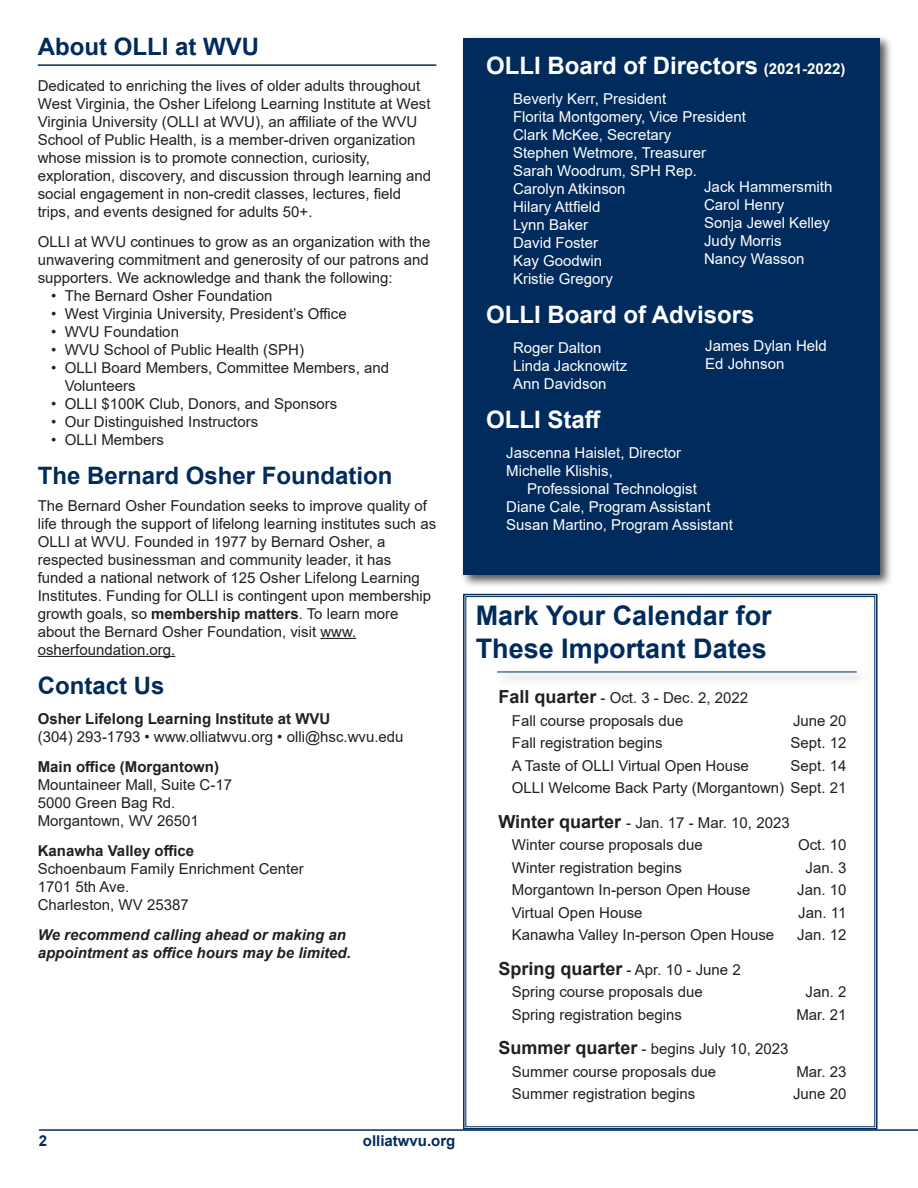
<style>
.page{position:relative;width:918px;height:1188px;background:#fff}
.page>*{position:absolute;margin:0;border:0;box-sizing:border-box;transform-origin:0 0}
.Heading_1{font:700 27px "Arial";color:#002b5c}
.Heading_1-2{font:700 24px "Arial";color:#fff}
.Paragraph_Style_1{font:700 24px "Arial";color:#002b5c}
.Heading_1-3{font:700 24px "Arial";color:#002b5c}
.Heading_1-4{font:700 18px "Arial";color:#231f20}
.Paragraph_Style_1-2{font:15px/18px "Arial";color:#231f20}
.Heading_1-5{font:15px "Arial";color:#231f20}
.t1{font:15px "Arial";color:#fff}
.t2{font:700 15px "Arial";color:#231f20}
.t3{font:italic 700 15px "Arial";color:#231f20}
.t4{font:700 15px "Arial";color:#002b5c}
.s1{font-weight:700}
.s2{font-size:15px}
.s3{font-weight:700;font-size:18px}
.s4{font-weight:400;font-size:15px}
</style>
<div class="page">
<hr style="left:39px;top:1129px;width:879px;height:2px;background:#002b5c">
<hr style="left:320px;top:638px;width:36px;height:1px;background:#231f20">
<hr style="left:38px;top:656px;width:137px;height:1px;background:#231f20">
<hr style="left:38px;top:64px;width:398px;height:2px;background:#002b5c">
<div style="left:460px;top:34px;width:433px;height:554px;background:#231f20;opacity:.75"></div>
<div style="left:463px;top:38px;width:417px;height:537px;background:#002b5c"></div>
<svg style="left:462px;top:593px;width:416px;height:537px"></svg>
<div style="left:495px;top:668px;width:373px;height:17px;background:#231f20;opacity:.75"></div>
<hr style="left:497px;top:672px;width:360px;height:1px;background:#002b5c">
<p class="Heading_1-3" style="left:38px;top:30px;width:223px">About OLLI at WVU</p>
<p class="Paragraph_Style_1-2" style="left:38px;top:76px;width:395px">Dedicated to enriching the lives of older adults throughout West Virginia, the Osher Lifelong Learning Institute at West Virginia University (OLLI at WVU), an affiliate of the WVU School of Public Health, is a member-driven organization whose mission is to promote connection, curiosity, exploration, discovery, and discussion through learning and social engagement in non-credit classes, lectures, field trips, and events designed for adults 50+.</p>
<p class="Paragraph_Style_1-2" style="left:38px;top:232px;width:394px;text-align:justify">OLLI at WVU continues to grow as an organization with the unwavering commitment and generosity of our patrons and supporters. We acknowledge and thank the following:</p>
<p class="Paragraph_Style_1-2" style="left:51px;top:286px;width:223px">• The Bernard Osher Foundation</p>
<p class="Paragraph_Style_1-2" style="left:51px;top:304px;width:297px">• West Virginia University, President’s Office</p>
<p class="Paragraph_Style_1-2" style="left:51px;top:322px;width:129px">• WVU Foundation</p>
<p class="Paragraph_Style_1-2" style="left:51px;top:340px;width:254px">• WVU School of Public Health (SPH)</p>
<p class="Paragraph_Style_1-2" style="left:65px;top:358px;width:326px;text-indent:-14px">• OLLI Board Members, Committee Members, and<br>Volunteers</p>
<p class="Paragraph_Style_1-2" style="left:51px;top:394px;width:288px">• OLLI $100K Club, Donors, and Sponsors</p>
<p class="Paragraph_Style_1-2" style="left:51px;top:412px;width:208px">• Our Distinguished Instructors</p>
<p class="Paragraph_Style_1-2" style="left:51px;top:430px;width:114px">• OLLI Members</p>
<p class="Paragraph_Style_1" style="left:38px;top:458px;width:356px">The Bernard Osher Foundation</p>
<p class="Paragraph_Style_1-2" style="left:38px;top:496px;width:400px">The Bernard Osher Foundation seeks to improve quality of life through the support of lifelong learning institutes such as OLLI at WVU. Founded in 1977 by Bernard Osher, a respected businessman and community leader, it has funded a national network of 125 Osher Lifelong Learning Institutes. Funding for OLLI is contingent upon membership growth goals, so <span class="s1">membership matters</span>. To learn more about the Bernard Osher Foundation, visit www. osherfoundation.org.</p>
<p class="Heading_1-3" style="left:38px;top:668px;width:128px">Contact Us</p>
<p class="t2" style="left:38px;top:708px;width:294px">Osher Lifelong Learning Institute at WVU</p>
<p class="Paragraph_Style_1-2" style="left:38px;top:727px;width:367px">(304) 293-1793 • www.olliatwvu.org • olli@hsc.wvu.edu</p>
<p class="t2" style="left:38px;top:756px;width:183px">Main office (Morgantown)</p>
<p class="Paragraph_Style_1-2" style="left:38px;top:775px;width:196px">Mountaineer Mall, Suite C-17</p>
<p class="Paragraph_Style_1-2" style="left:38px;top:793px;width:139px">5000 Green Bag Rd.</p>
<p class="Paragraph_Style_1-2" style="left:38px;top:811px;width:162px">Morgantown, WV 26501</p>
<p class="t2" style="left:38px;top:840px;width:158px">Kanawha Valley office</p>
<p class="Paragraph_Style_1-2" style="left:38px;top:859px;width:267px">Schoenbaum Family Enrichment Center</p>
<p class="Paragraph_Style_1-2" style="left:38px;top:877px;width:93px">1701 5th Ave.</p>
<p class="Paragraph_Style_1-2" style="left:38px;top:895px;width:152px">Charleston, WV 25387</p>
<p class="t3" style="left:38px;top:925px;width:310px">We recommend calling ahead or making an</p>
<p class="t3" style="left:38px;top:943px;width:315px">appointment as office hours may be limited.</p>
<p class="t4" style="left:39px;top:1131px;width:10px">2</p>
<p class="t4" style="left:363px;top:1131px;width:94px">olliatwvu.org</p>
<p class="Heading_1-2" style="left:486px;top:48px;width:361px">OLLI Board of Directors <span class="s2">(2021-2022)</span></p>
<p class="t1" style="left:513px;top:88px;width:155px">Beverly Kerr, President</p>
<p class="t1" style="left:513px;top:106px;width:234px">Florita Montgomery, Vice President</p>
<p class="t1" style="left:513px;top:124px;width:160px">Clark McKee, Secretary</p>
<p class="t1" style="left:513px;top:142px;width:195px">Stephen Wetmore, Treasurer</p>
<p class="t1" style="left:513px;top:160px;width:185px">Sarah Woodrum, SPH Rep.</p>
<p class="t1" style="left:513px;top:178px;width:114px">Carolyn Atkinson</p>
<p class="t1" style="left:513px;top:196px;width:89px">Hilary Attfield</p>
<p class="t1" style="left:513px;top:214px;width:77px">Lynn Baker</p>
<p class="t1" style="left:513px;top:232px;width:87px">David Foster</p>
<p class="t1" style="left:513px;top:250px;width:91px">Kay Goodwin</p>
<p class="t1" style="left:513px;top:268px;width:102px">Kristie Gregory</p>
<p class="Heading_1-2" style="left:486px;top:297px;width:270px">OLLI Board of Advisors</p>
<p class="t1" style="left:513px;top:337px;width:90px">Roger Dalton</p>
<p class="t1" style="left:513px;top:355px;width:116px">Linda Jacknowitz</p>
<p class="t1" style="left:513px;top:373px;width:95px">Ann Davidson</p>
<p class="Heading_1-2" style="left:486px;top:402px;width:116px">OLLI Staff</p>
<p class="t1" style="left:506px;top:442px;width:177px">Jascenna Haislet, Director</p>
<p class="t1" style="left:506px;top:460px;width:108px">Michelle Klishis,</p>
<p class="t1" style="left:527px;top:478px;width:171px">Professional Technologist</p>
<p class="t1" style="left:506px;top:496px;width:206px">Diane Cale, Program Assistant</p>
<p class="t1" style="left:506px;top:514px;width:228px">Susan Martino, Program Assistant</p>
<p class="t1" style="left:704px;top:177px;width:130px">Jack Hammersmith</p>
<p class="t1" style="left:704px;top:195px;width:82px">Carol Henry</p>
<p class="t1" style="left:704px;top:213px;width:127px">Sonja Jewel Kelley</p>
<p class="t1" style="left:704px;top:231px;width:79px">Judy Morris</p>
<p class="t1" style="left:704px;top:249px;width:102px">Nancy Wasson</p>
<p class="t1" style="left:705px;top:336px;width:123px">James Dylan Held</p>
<p class="t1" style="left:705px;top:354px;width:81px">Ed Johnson</p>
<p class="Heading_1" style="left:476px;top:597px;width:298px">Mark Your Calendar for</p>
<p class="Heading_1" style="left:476px;top:629px;width:293px">These Important Dates</p>
<p class="Heading_1-5" style="left:498px;top:687px;width:251px"><span class="s3">Fall quarter</span> - Oct. 3 - Dec. 2, 2022</p>
<p class="Heading_1-5" style="left:512px;top:710px;width:173px">Fall course proposals due</p>
<p class="Heading_1-5" style="left:793px;top:710px;width:55px">June 20</p>
<p class="Heading_1-5" style="left:512px;top:732px;width:152px">Fall registration begins</p>
<p class="Heading_1-5" style="left:791px;top:732px;width:57px">Sept. 12</p>
<p class="Heading_1-5" style="left:512px;top:755px;width:239px">A Taste of OLLI Virtual Open House</p>
<p class="Heading_1-5" style="left:791px;top:755px;width:57px">Sept. 14</p>
<p class="Heading_1-5" style="left:512px;top:777px;width:336px">OLLI Welcome Back Party (Morgantown) Sept. 21</p>
<p class="Heading_1-5" style="left:498px;top:812px;width:293px"><span class="s3">Winter quarter</span> - Jan. 17 - Mar. 10, 2023</p>
<p class="Heading_1-5" style="left:512px;top:834px;width:192px">Winter course proposals due</p>
<p class="Heading_1-5" style="left:798px;top:834px;width:50px">Oct. 10</p>
<p class="Heading_1-5" style="left:512px;top:857px;width:172px">Winter registration begins</p>
<p class="Heading_1-5" style="left:806px;top:857px;width:42px">Jan. 3</p>
<p class="Heading_1-5" style="left:512px;top:879px;width:240px">Morgantown In-person Open House</p>
<p class="Heading_1-5" style="left:797px;top:879px;width:51px">Jan. 10</p>
<p class="Heading_1-5" style="left:512px;top:902px;width:132px">Virtual Open House</p>
<p class="Heading_1-5" style="left:798px;top:902px;width:50px">Jan. 11</p>
<p class="Heading_1-5" style="left:512px;top:924px;width:264px">Kanawha Valley In-person Open House</p>
<p class="Heading_1-5" style="left:797px;top:924px;width:51px">Jan. 12</p>
<p class="Heading_1-4" style="left:498px;top:956px;width:244px">Spring quarter <span class="s4">- Apr. 10 - June 2</span></p>
<p class="Heading_1-5" style="left:512px;top:981px;width:192px">Spring course proposals due</p>
<p class="Heading_1-5" style="left:806px;top:981px;width:42px">Jan. 2</p>
<p class="Heading_1-5" style="left:512px;top:1004px;width:172px">Spring registration begins</p>
<p class="Heading_1-5" style="left:796px;top:1004px;width:52px">Mar. 21</p>
<p class="Heading_1-5" style="left:498px;top:1038px;width:291px"><span class="s3">Summer quarter</span> - begins July 10, 2023</p>
<p class="Heading_1-5" style="left:512px;top:1061px;width:206px">Summer course proposals due</p>
<p class="Heading_1-5" style="left:796px;top:1061px;width:52px">Mar. 23</p>
<p class="Heading_1-5" style="left:512px;top:1083px;width:185px">Summer registration begins</p>
<p class="Heading_1-5" style="left:793px;top:1083px;width:55px">June 20</p>
</div>
